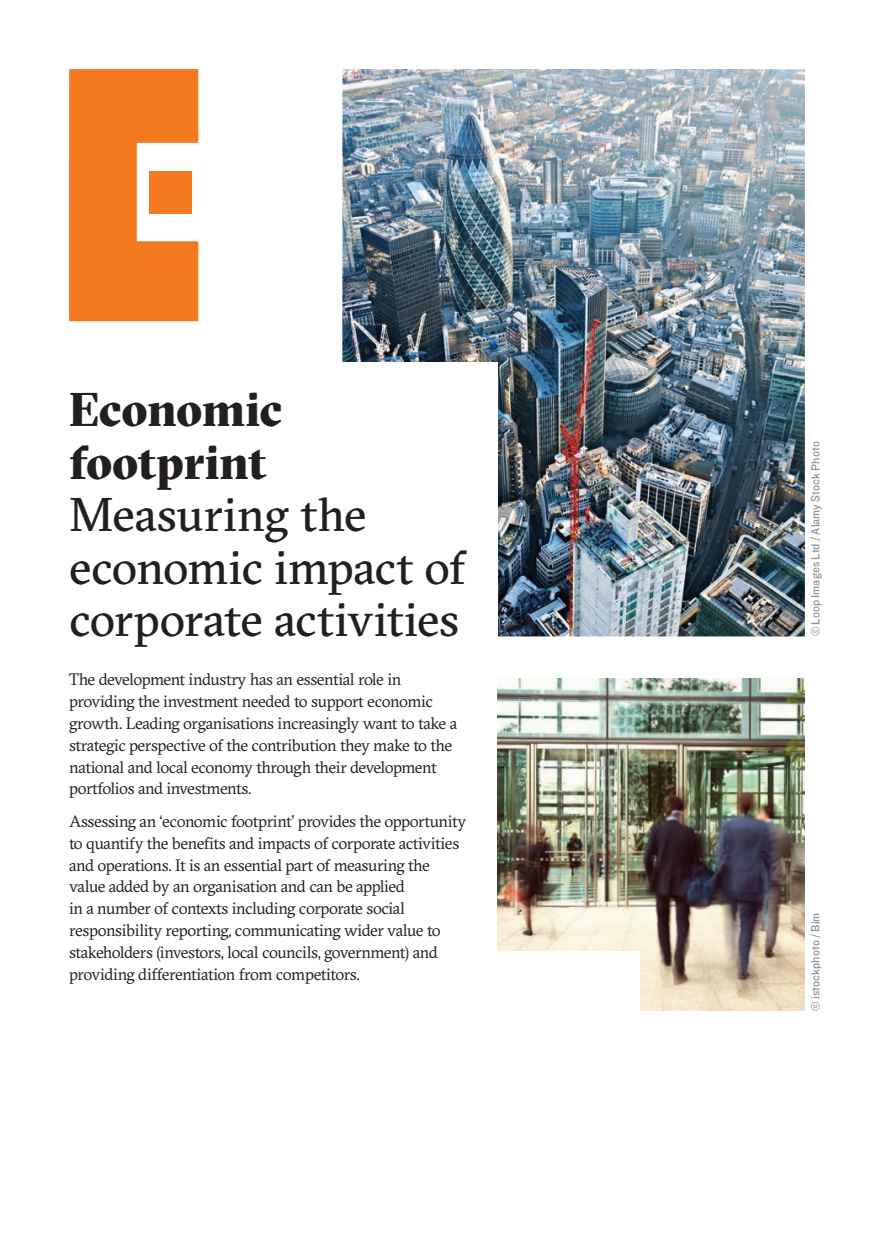
<style>
.page{position:relative;width:874px;height:1241px;background:#fff}
.page>*{position:absolute;margin:0;border:0;box-sizing:border-box;transform-origin:0 0}
.t1{font:47.25px/52.5px "GT Sectra";letter-spacing:-.01em;color:#231f20}
.t2{font:900 47.25px/52.5px "GT Sectra Fine";letter-spacing:-.01em;color:#231f20}
.t3{font:16.62px/21.9px "GT Sectra";letter-spacing:-.03em;color:#231f20}
.t4{font:12.25px "Knockout 31 Junior Middlewt";color:#939598}
</style>
<div class="page">
<img style="left:342px;top:69px;width:462px;height:567px">
<div style="left:237px;top:362px;width:260px;height:300px;background:#fff"></div>
<img style="left:497px;top:678px;width:307px;height:332px">
<div style="left:460px;top:951px;width:179px;height:162px;background:#fff"></div>
<svg style="left:69px;top:69px;width:129px;height:252px;background:#f58a3d"></svg>
<h1 class="t2" style="left:69px;top:382px;width:215px">Economic footprint</h1>
<h1 class="t1" style="left:69px;top:488px;width:398px">Measuring the economic impact of corporate activities</h1>
<p class="t3" style="left:69px;top:668px;width:389px">The development industry has an essential role in providing the investment needed to support economic growth. Leading organisations increasingly want to take a strategic perspective of the contribution they make to the national and local economy through their development portfolios and investments.</p>
<p class="t3" style="left:69px;top:810px;width:398px">Assessing an ‘economic footprint’ provides the opportunity to quantify the benefits and impacts of corporate activities and operations. It is an essential part of measuring the value added by an organisation and can be applied<br>in a number of contexts including corporate social responsibility reporting, communicating wider value to stakeholders (investors, local councils, government) and providing differentiation from competitors.</p>
<p class="t4" style="left:806px;top:636px;width:197px;rotate:-90deg">© Loop Images Ltd / Alamy Stock Photo</p>
<p class="t4" style="left:806px;top:1010px;width:100px;rotate:-90deg">© istockphoto / Bim</p>
</div>
